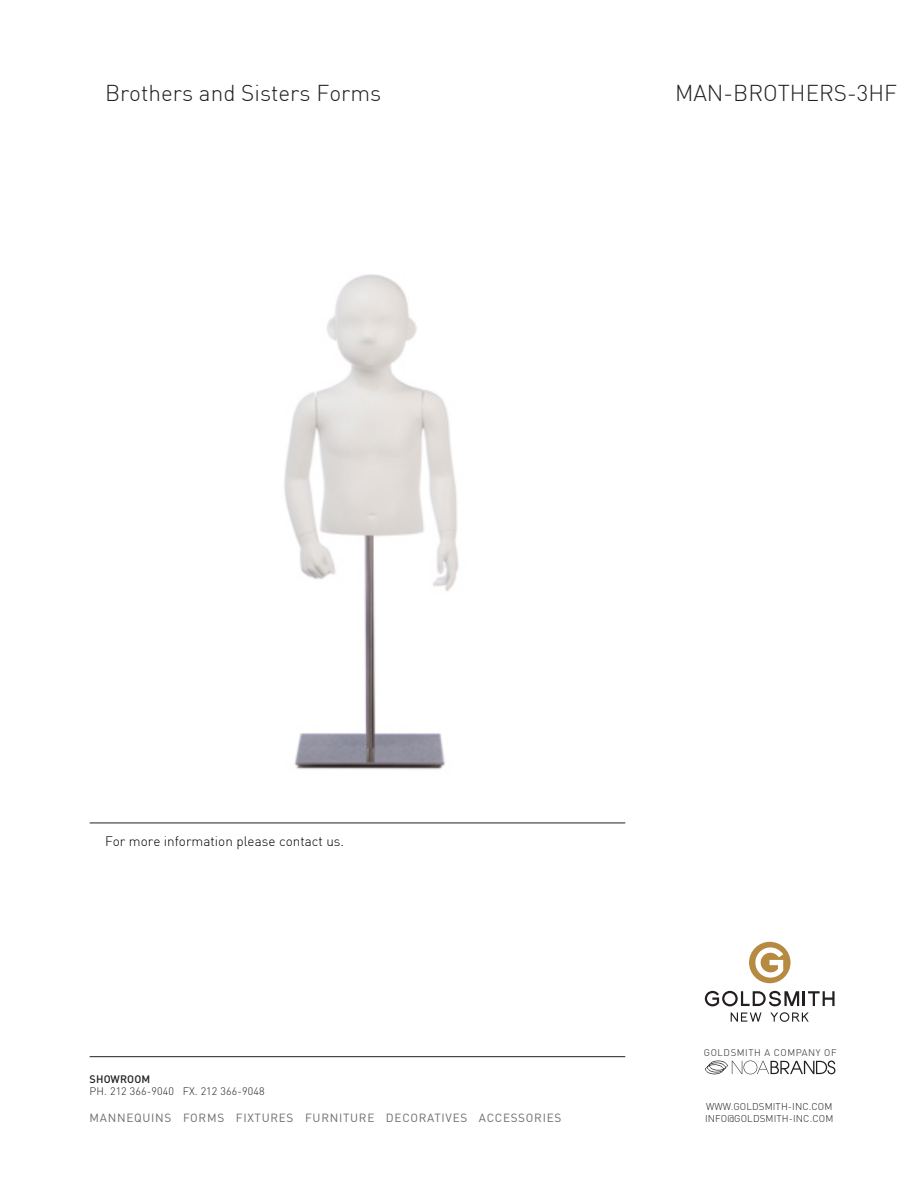
<style>
.page{position:relative;width:918px;height:1188px;background:#fff}
.page>*{position:absolute;margin:0;border:0;box-sizing:border-box;transform-origin:0 0}
.t1{font:300 22.5px "DIN Pro";color:#231f20}
.t2{font:300 13.5px "DIN Pro";color:#000}
.t3{font:11.7px "DIN";letter-spacing:.06em;color:#6c6d70}
.t4{font:300 10.8px "DIN";letter-spacing:.01em;color:#231f20}
.t5{font:500 10.8px "DIN";letter-spacing:.01em;color:#231f20}
.t6{font:300 9.75px "DIN";letter-spacing:.01em;color:#231f20}
.t7{font:300 9.6px "DIN";letter-spacing:.06em;color:#231f20}
</style>
<div class="page">
<hr style="left:90px;top:823px;width:535px;height:1px;background:#231f20">
<hr style="left:90px;top:1056px;width:535px;height:1px;background:#231f20">
<div style="left:749px;top:942px;width:42px;height:41px;background:#b68b41;border-radius:50%"></div>
<svg style="left:705px;top:991px;width:130px;height:15px"></svg>
<svg style="left:731px;top:1013px;width:30px;height:9px"></svg>
<svg style="left:770px;top:1012px;width:39px;height:10px"></svg>
<svg style="left:755px;top:947px;width:28px;height:31px"></svg>
<svg style="left:705px;top:1061px;width:130px;height:13px"></svg>
<img style="left:284px;top:274px;width:175px;height:496px">
<h1 class="t1" style="left:105px;top:83px;width:278px">Brothers and Sisters Forms</h1>
<h1 class="t1" style="left:675px;top:83px;width:224px">MAN-BROTHERS-3HF</h1>
<p class="t2" style="left:105px;top:836px;width:241px">For more information please contact us.</p>
<p class="t5" style="left:90px;top:1072px;width:62px">SHOWROOM</p>
<p class="t4" style="left:90px;top:1085px;width:177px">PH. 212 366-9040 FX. 212 366-9048</p>
<p class="t3" style="left:90px;top:1110px;width:473px">MANNEQUINS FORMS FIXTURES FURNITURE DECORATIVES ACCESSORIES</p>
<p class="t7" style="left:704px;top:1047px;width:134px">GOLDSMITH A COMPANY OF</p>
<p class="t6" style="left:706px;top:1100px;width:128px">WWW.GOLDSMITH-INC.COM</p>
<p class="t6" style="left:705px;top:1112px;width:130px">INFO@GOLDSMITH-INC.COM</p>
</div>
